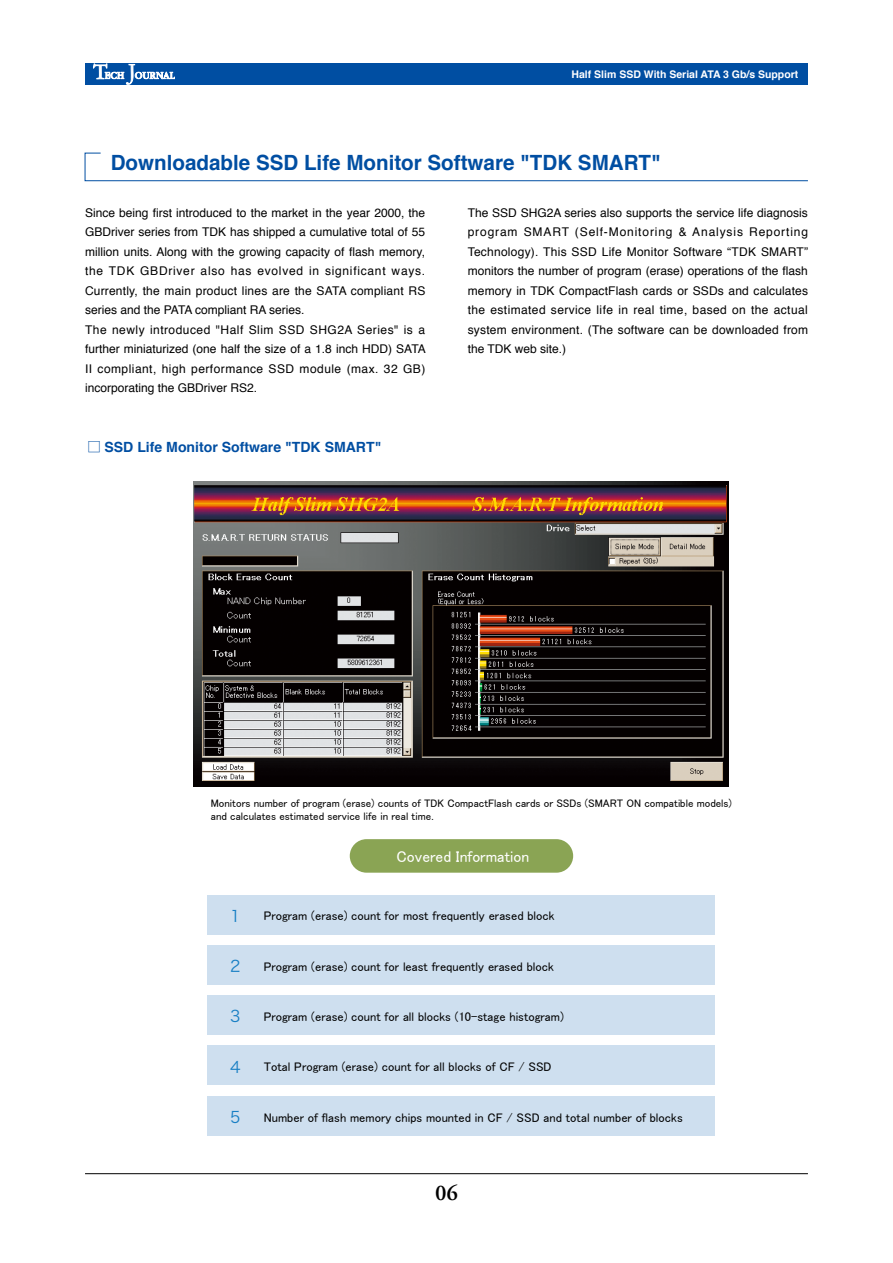
<style>
.page{position:relative;width:893px;height:1263px;background:#fff}
.page>*{position:absolute;margin:0;border:0;box-sizing:border-box;transform-origin:0 0}
.t1{font:600 22.5px "Adobe Garamond Pro";color:#000}
.t2{font:700 21px "Helvetica";color:#004ea2}
.t3{font:15.75px "Hira Kaku Pro W6 83 pv RKSJ H";color:#187fc4}
.t4{font:15.6px "MS P Gothic";color:#fff}
.t5{font:700 14.1px "Helvetica";color:#004ea2}
.t6{font:12.45px "MS P Gothic";color:#000}
.t7{font:12px/19.5px "Helvetica";letter-spacing:.005em;color:#000}
.t8{font:10.95px/13.2px "MS P Gothic";color:#000}
.t9{font:700 10.5px "Helvetica";color:#fff}
.s1{font-family:"Koz Go Pro";font-weight:400}
</style>
<div class="page">
<div style="left:85px;top:64px;width:723px;height:21px;background:#004ea2"></div>
<hr style="left:85px;top:1173px;width:723px;height:1px;background:#000">
<svg style="left:93px;top:64px;width:82px;height:20px"></svg>
<svg style="left:84px;top:152px;width:724px;height:29px"></svg>
<svg style="left:193px;top:481px;width:536px;height:655px"></svg>
<p class="t9" style="left:571px;top:66px;width:228px">Half Slim SSD With Serial ATA 3 Gb/s Support</p>
<h2 class="t2" style="left:111px;top:146px;width:552px">Downloadable SSD Life Monitor Software "TDK SMART"</h2>
<p class="t7" style="left:85px;top:203px;width:342px">Since being first introduced to the market in the year 2000, the GBDriver series from TDK has shipped a cumulative total of 55 million units. Along with the growing capacity of flash memory, the TDK GBDriver also has evolved in significant ways.<br>Currently, the main product lines are the SATA compliant RS series and the PATA compliant RA series.<br>The newly introduced "Half Slim SSD SHG2A Series" is a further miniaturized (one half the size of a 1.8 inch HDD) SATA II compliant, high performance SSD module (max. 32 GB) incorporating the GBDriver RS2.</p>
<p class="t7" style="left:468px;top:203px;width:342px;text-align:justify">The SSD SHG2A series also supports the service life diagnosis program SMART (Self-Monitoring &amp; Analysis Reporting Technology). This SSD Life Monitor Software “TDK SMART” monitors the number of program (erase) operations of the flash memory in TDK CompactFlash cards or SSDs and calculates the estimated service life in real time, based on the actual system environment. (The software can be downloaded from the TDK web site.)</p>
<p class="t5" style="left:87px;top:435px;width:296px"><span class="s1">□</span> SSD Life Monitor Software "TDK SMART"</p>
<p class="t8" style="left:211px;top:796px;width:523px">Monitors number of program (erase) counts of TDK CompactFlash cards or SSDs (SMART ON compatible models) and calculates estimated service life in real time.</p>
<h3 class="t4" style="left:397px;top:849px;width:134px">Covered Information</h3>
<h3 class="t3" style="left:230px;top:902px;width:12px">1</h3>
<p class="t6" style="left:264px;top:909px;width:292px">Program (erase) count for most frequently erased block</p>
<h3 class="t3" style="left:230px;top:952px;width:12px">2</h3>
<p class="t6" style="left:264px;top:960px;width:292px">Program (erase) count for least frequently erased block</p>
<h3 class="t3" style="left:230px;top:1002px;width:12px">3</h3>
<h3 class="t3" style="left:230px;top:1053px;width:12px">4</h3>
<h3 class="t3" style="left:230px;top:1103px;width:12px">5</h3>
<p class="t6" style="left:264px;top:1010px;width:302px">Program (erase) count for all blocks (10-stage histogram)</p>
<p class="t6" style="left:264px;top:1060px;width:289px">Total Program (erase) count for all blocks of CF / SSD</p>
<p class="t6" style="left:264px;top:1111px;width:420px">Number of flash memory chips mounted in CF / SSD and total number of blocks</p>
<h1 class="t1" style="left:435px;top:1180px;width:24px">06</h1>
</div>
